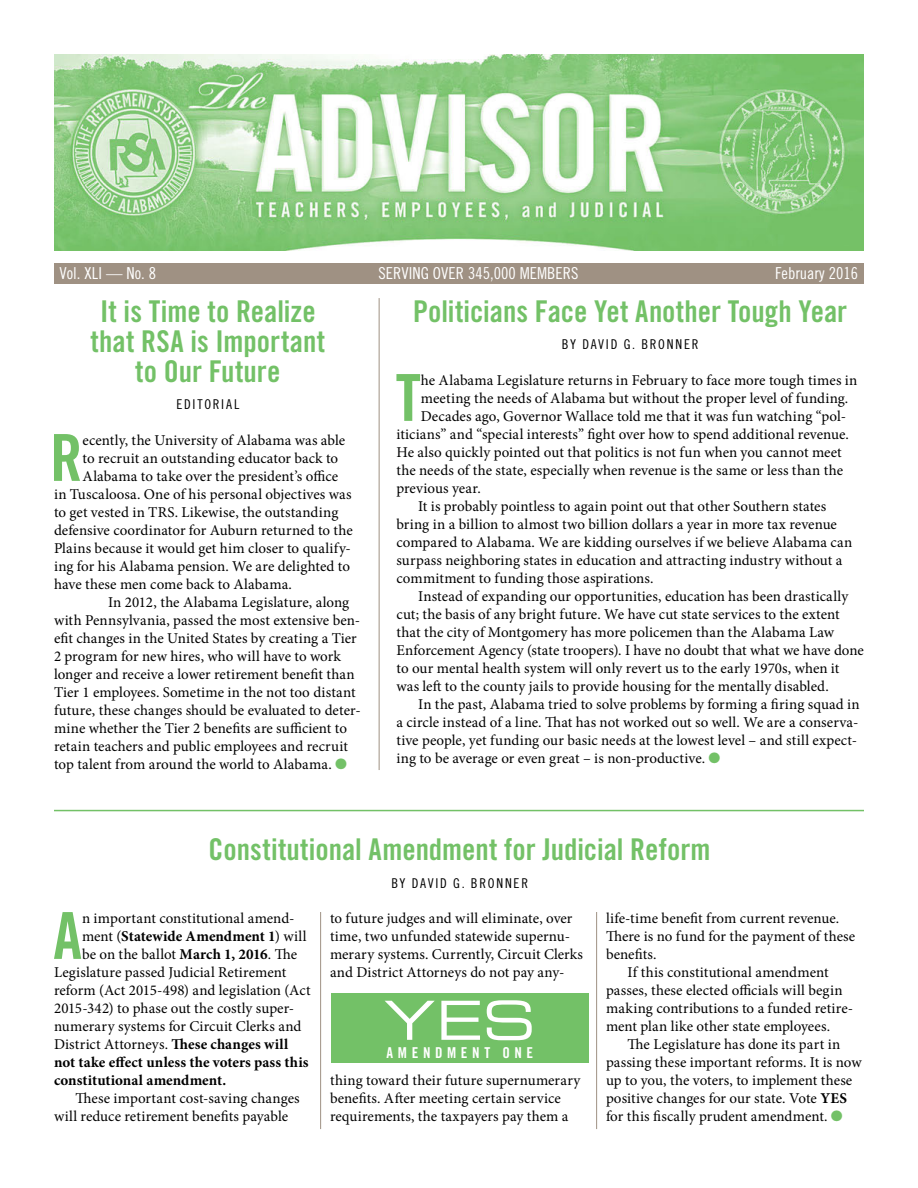
<style>
.page{position:relative;width:918px;height:1188px;background:#fff}
.page>*{position:absolute;margin:0;border:0;box-sizing:border-box;transform-origin:0 0}
.t1{font:64.8px "Trade Gothic Bold Cond Twenty";color:#73c167}
.t2{font:54px "Eurostile Extended Two";color:#fff}
.t3{font:30px/30px "Trade Gothic Bold Cond Twenty";color:#73c167;text-align:center}
.t4{font:16.5px "Trade Gothic Cond Eighteen";color:#fff}
.t5{font:15px/18px "Minion Pro";letter-spacing:.005em;color:#000}
.t6{font:700 15px "Minion Pro";color:#000}
.t7{font:15px "Trade Gothic Bold Cond Twenty";letter-spacing:.305em;color:#fff}
.t8{font:13.5px "Trade Gothic Cond Eighteen";letter-spacing:.13em;color:#000}
.s1{color:#73c167}
.s2{font-weight:400}
.s3{font-weight:700}
</style>
<div class="page">
<div style="left:54px;top:263px;width:810px;height:21px;background:#9f9183"></div>
<img style="left:54px;top:54px;width:810px;height:196px">
<hr style="left:379px;top:298px;width:1px;height:472px;background:#9f9183">
<hr style="left:320px;top:912px;width:1px;height:217px;background:#9f9183">
<hr style="left:596px;top:912px;width:1px;height:217px;background:#9f9183">
<hr style="left:54px;top:810px;width:810px;height:1px;background:#73c167">
<div style="left:331px;top:993px;width:258px;height:69px;background:#73c167"></div>
<p class="t4" style="left:60px;top:264px;width:98px">Vol. XLI — No. 8</p>
<p class="t4" style="left:379px;top:264px;width:201px">SERVING OVER 345,000 MEMBERS</p>
<p class="t4" style="left:775px;top:264px;width:84px">February 2016</p>
<h3 class="t3" style="left:413px;top:296px;width:436px">Politicians Face Yet Another Tough Year</h3>
<p class="t8" style="left:562px;top:336px;width:138px">BY DAVID G. BRONNER</p>
<h1 class="t1" style="left:396px;top:358px;width:27px">T</h1>
<p class="t5" style="left:421px;top:371px;width:438px">he Alabama Legislature returns in February to face more tough times in</p>
<h3 class="t3" style="left:91px;top:296px;width:236px">It is Time to Realize that RSA is Important to Our Future</h3>
<p class="t8" style="left:176px;top:396px;width:64px">EDITORIAL</p>
<p class="t5" style="left:421px;top:389px;width:429px">meeting the needs of Alabama but without the proper level of funding.</p>
<p class="t5" style="left:421px;top:407px;width:427px">Decades ago, Governor Wallace told me that it was fun watching “pol-</p>
<p class="t5" style="left:396px;top:425px;width:454px">iticians” and “special interests” fight over how to spend additional revenue.</p>
<p class="t5" style="left:396px;top:443px;width:447px">He also quickly pointed out that politics is not fun when you cannot meet</p>
<p class="t5" style="left:396px;top:461px;width:448px">the needs of the state, especially when revenue is the same or less than the</p>
<p class="t5" style="left:396px;top:479px;width:86px">previous year.</p>
<p class="t5" style="left:418px;top:497px;width:410px">It is probably pointless to again point out that other Southern states</p>
<p class="t5" style="left:396px;top:515px;width:442px">bring in a billion to almost two billion dollars a year in more tax revenue</p>
<p class="t5" style="left:396px;top:533px;width:457px">compared to Alabama. We are kidding ourselves if we believe Alabama can</p>
<p class="t5" style="left:396px;top:551px;width:447px">surpass neighboring states in education and attracting industry without a</p>
<p class="t5" style="left:396px;top:569px;width:259px">commitment to funding those aspirations.</p>
<p class="t5" style="left:418px;top:587px;width:432px">Instead of expanding our opportunities, education has been drastically</p>
<p class="t5" style="left:396px;top:605px;width:445px">cut; the basis of any bright future. We have cut state services to the extent</p>
<p class="t5" style="left:396px;top:623px;width:439px">that the city of Montgomery has more policemen than the Alabama Law</p>
<p class="t5" style="left:396px;top:641px;width:469px">Enforcement Agency (state troopers). I have no doubt that what we have done</p>
<p class="t5" style="left:396px;top:659px;width:445px">to our mental health system will only revert us to the early 1970s, when it</p>
<p class="t5" style="left:396px;top:677px;width:434px">was left to the county jails to provide housing for the mentally disabled.</p>
<p class="t5" style="left:418px;top:695px;width:443px">In the past, Alabama tried to solve problems by forming a firing squad in</p>
<p class="t5" style="left:396px;top:713px;width:463px">a circle instead of a line. That has not worked out so well. We are a conserva-</p>
<p class="t5" style="left:396px;top:731px;width:462px">tive people, yet funding our basic needs at the lowest level – and still expect-</p>
<p class="t5" style="left:396px;top:749px;width:326px">ing to be average or even great – is non-productive. <span class="s1">●</span></p>
<h1 class="t1" style="left:50px;top:418px;width:34px">R</h1>
<p class="t5" style="left:83px;top:431px;width:264px">ecently, the University of Alabama was able</p>
<p class="t5" style="left:83px;top:449px;width:257px">to recruit an outstanding educator back to</p>
<p class="t5" style="left:83px;top:467px;width:257px">Alabama to take over the president’s office</p>
<p class="t5" style="left:54px;top:485px;width:299px">in Tuscaloosa. One of his personal objectives was</p>
<p class="t5" style="left:54px;top:503px;width:286px">to get vested in TRS. Likewise, the outstanding</p>
<p class="t5" style="left:54px;top:521px;width:300px">defensive coordinator for Auburn returned to the</p>
<p class="t5" style="left:54px;top:539px;width:298px">Plains because it would get him closer to qualify-</p>
<p class="t5" style="left:54px;top:557px;width:298px">ing for his Alabama pension. We are delighted to</p>
<p class="t5" style="left:54px;top:575px;width:240px">have these men come back to Alabama.</p>
<p class="t5" style="left:108px;top:593px;width:243px">In 2012, the Alabama Legislature, along</p>
<p class="t5" style="left:54px;top:611px;width:308px">with Pennsylvania, passed the most extensive ben-</p>
<p class="t5" style="left:54px;top:629px;width:304px">efit changes in the United States by creating a Tier</p>
<p class="t5" style="left:54px;top:647px;width:288px">2 program for new hires, who will have to work</p>
<p class="t5" style="left:54px;top:665px;width:302px">longer and receive a lower retirement benefit than</p>
<p class="t5" style="left:54px;top:683px;width:303px">Tier 1 employees. Sometime in the not too distant</p>
<p class="t5" style="left:54px;top:701px;width:308px">future, these changes should be evaluated to deter-</p>
<p class="t5" style="left:54px;top:719px;width:295px">mine whether the Tier 2 benefits are sufficient to</p>
<p class="t5" style="left:54px;top:737px;width:295px">retain teachers and public employees and recruit</p>
<p class="t5" style="left:54px;top:755px;width:295px">top talent from around the world to Alabama. <span class="s1">●</span></p>
<h3 class="t3" style="left:209px;top:834px;width:503px">Constitutional Amendment for Judicial Reform</h3>
<p class="t8" style="left:391px;top:875px;width:138px">BY DAVID G. BRONNER</p>
<h1 class="t1" style="left:53px;top:896px;width:30px">A</h1>
<p class="t5" style="left:82px;top:909px;width:214px">n important constitutional amend-</p>
<p class="t6" style="left:82px;top:926px;width:226px"><span class="s2">ment (</span>Statewide Amendment 1<span class="s2">) will</span></p>
<p class="t5" style="left:82px;top:945px;width:217px">be on the ballot <span class="s3">March 1, 2016</span>. The</p>
<p class="t5" style="left:54px;top:963px;width:234px">Legislature passed Judicial Retirement</p>
<p class="t5" style="left:54px;top:981px;width:258px">reform (Act 2015-498) and legislation (Act</p>
<p class="t5" style="left:54px;top:999px;width:242px">2015-342) to phase out the costly super-</p>
<p class="t5" style="left:54px;top:1017px;width:249px">numerary systems for Circuit Clerks and</p>
<p class="t5" style="left:54px;top:1035px;width:236px">District Attorneys. <span class="s3">These changes will</span></p>
<p class="t6" style="left:54px;top:1052px;width:256px">not take effect unless the voters pass this</p>
<p class="t6" style="left:54px;top:1070px;width:174px">constitutional amendment.</p>
<p class="t5" style="left:54px;top:1089px;width:247px;text-indent:22px">These important cost-saving changes will reduce retirement benefits payable</p>
<p class="t5" style="left:330px;top:909px;width:255px">to future judges and will eliminate, over time, two unfunded statewide supernu&shy;merary systems. Currently, Circuit Clerks and District Attorneys do not pay any-</p>
<h2 class="t2" style="left:384px;top:984px;width:154px">YES</h2>
<p class="t7" style="left:386px;top:1044px;width:148px">AMENDMENT ONE</p>
<p class="t5" style="left:330px;top:1071px;width:252px">thing toward their future supernumerary benefits. After meeting certain service requirements, the taxpayers pay them a</p>
<p class="t5" style="left:606px;top:909px;width:235px">life-time benefit from current revenue.</p>
<p class="t5" style="left:606px;top:927px;width:251px">There is no fund for the payment of these</p>
<p class="t5" style="left:606px;top:945px;width:52px">benefits.</p>
<p class="t5" style="left:628px;top:963px;width:202px">If this constitutional amendment</p>
<p class="t5" style="left:606px;top:981px;width:238px">passes, these elected officials will begin</p>
<p class="t5" style="left:606px;top:999px;width:249px">making contributions to a funded retire-</p>
<p class="t5" style="left:606px;top:1017px;width:226px">ment plan like other state employees.</p>
<p class="t5" style="left:628px;top:1035px;width:214px">The Legislature has done its part in</p>
<p class="t5" style="left:606px;top:1053px;width:257px">passing these important reforms. It is now</p>
<p class="t5" style="left:606px;top:1071px;width:248px">up to you, the voters, to implement these</p>
<p class="t5" style="left:606px;top:1089px;width:243px">positive changes for our state. Vote <span class="s3">YES</span></p>
<p class="t5" style="left:606px;top:1107px;width:238px">for this fiscally prudent amendment. <span class="s1">●</span></p>
</div>
